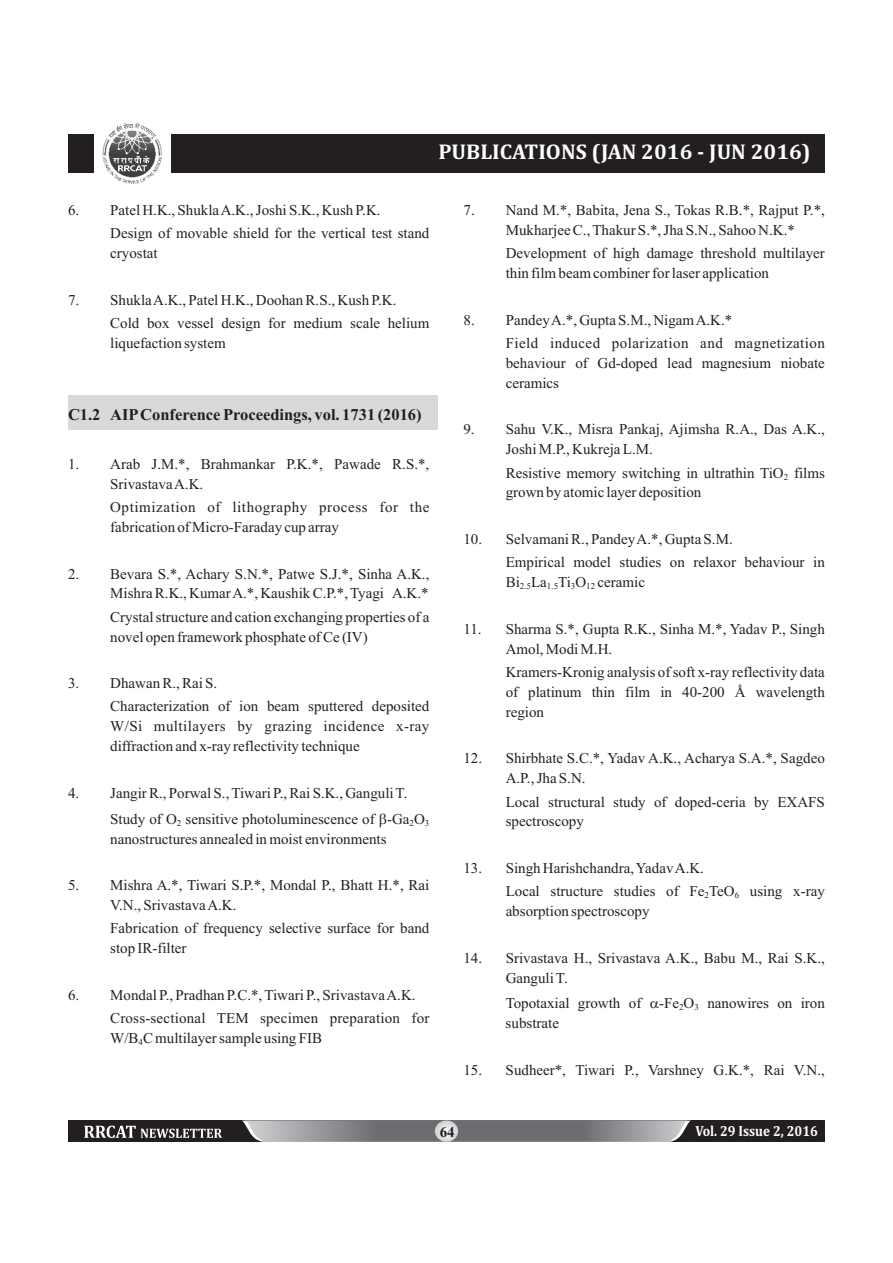
<style>
.page{position:relative;width:893px;height:1263px;background:#fff}
.page>*{position:absolute;margin:0;border:0;box-sizing:border-box;transform-origin:0 0}
.t1{font:700 21.6px "Cambria";color:#fff}
.t2{font:700 16.5px "Times New Roman";color:#231f20}
.t3{font:15px/20px "Times New Roman";color:#231f20}
.t4{font:15px/20px "Times New Roman";letter-spacing:.04em;color:#231f20}
.t5{font:15px/23.2px "Times New Roman";letter-spacing:.03em;color:#231f20}
.t6{font:700 15px "Times New Roman";color:#231f20}
.t7{font:700 14.85px "Cambria";color:#fff;scale:.89 1}
</style>
<div class="page">
<div style="left:68px;top:395px;width:369px;height:34px;background:#d8d9db"></div>
<div style="left:68px;top:134px;width:757px;height:38px;background:#231f20"></div>
<div style="left:68px;top:1120px;width:757px;height:22px;background:#231f20"></div>
<svg style="left:242px;top:1120px;width:449px;height:22px;background:#838487"></svg>
<svg style="left:435px;top:1120px;width:23px;height:22px"></svg>
<svg style="left:84px;top:1125px;width:138px;height:13px"></svg>
<div style="left:94px;top:122px;width:77px;height:62px;background:#fff"></div>
<img style="left:102px;top:122px;width:61px;height:62px">
<h1 class="t1" style="left:438px;top:143px;width:374px">PUBLICATIONS (JAN 2016 - JUN 2016)</h1>
<p class="t3" style="left:110px;top:200px;width:321px;line-height:23.2px;text-indent:-42px">6. Patel H.K., Shukla A.K., Joshi S.K., Kush P.K.<br>Design of movable shield for the vertical test stand</p>
<p class="t3" style="left:110px;top:245px;width:49px">cryostat</p>
<p class="t3" style="left:110px;top:289px;width:321px;line-height:23.2px;text-indent:-42px">7. Shukla A.K., Patel H.K., Doohan R.S., Kush P.K.<br>Cold box vessel design for medium scale helium</p>
<p class="t3" style="left:110px;top:334px;width:117px">liquefaction system</p>
<p class="t2" style="left:68px;top:408px;width:355px">C1.2 AIPConference Proceedings, vol. 1731 (2016)</p>
<p class="t3" style="left:110px;top:455px;width:321px;text-indent:-42px">1. Arab J.M.*, Brahmankar P.K.*, Pawade R.S.*,<br>Srivastava A.K.</p>
<p class="t4" style="left:110px;top:498px;width:321px">Optimization of lithography process for the fabrication of Micro-Faraday cup array</p>
<p class="t3" style="left:68px;top:565px;width:363px;text-align:right">2. Bevara S.*, Achary S.N.*, Patwe S.J.*, Sinha A.K.,<br>Mishra R.K., Kumar A.*, Kaushik C.P.*, Tyagi A.K.*</p>
<p class="t3" style="left:110px;top:608px;width:321px">Crystal structure and cation exchanging properties of a novel open framework phosphate of Ce (IV)</p>
<p class="t3" style="left:110px;top:673px;width:321px;line-height:23.2px;text-indent:-42px">3. Dhawan R., Rai S.<br>Characterization of ion beam sputtered deposited</p>
<p class="t3" style="left:110px;top:718px;width:321px">W/Si multilayers by grazing incidence x-ray diffraction and x-ray reflectivity technique</p>
<p class="t3" style="left:110px;top:781px;width:321px;line-height:25.7px;text-indent:-42px">4. Jangir R., Porwal S., Tiwari P., Rai S.K., Ganguli T.<br>Study of O<sub>2</sub> sensitive photoluminescence of -Ga<sub>2</sub>O<sub>3</sub></p>
<p class="t3" style="left:110px;top:830px;width:278px">nanostructures annealed in moist environments</p>
<p class="t3" style="left:110px;top:876px;width:321px;text-indent:-42px">5. Mishra A.*, Tiwari S.P.*, Mondal P., Bhatt H.*, Rai<br>V.N., Srivastava A.K.</p>
<p class="t3" style="left:110px;top:920px;width:321px">Fabrication of frequency selective surface for band stop IR-filter</p>
<p class="t3" style="left:110px;top:984px;width:321px;line-height:23.2px;text-indent:-42px">6. Mondal P., Pradhan P.C.*, Tiwari P., Srivastava A.K.<br>Cross-sectional TEM specimen preparation for</p>
<p class="t3" style="left:110px;top:1029px;width:213px">W/B<sub>4</sub>C multilayer sample using FIB</p>
<p class="t3" style="left:506px;top:201px;width:321px;text-indent:-42px">7. Nand M.*, Babita, Jena S., Tokas R.B.*, Rajput P.*,<br>Mukharjee C., Thakur S.*, Jha S.N., Sahoo N.K.*</p>
<p class="t3" style="left:506px;top:245px;width:321px">Development of high damage threshold multilayer thin film beam combiner for laser application</p>
<p class="t5" style="left:506px;top:309px;width:321px;text-indent:-42px">8. Pandey A.*, Gupta S.M., Nigam A.K.*<br>Field induced polarization and magnetization</p>
<p class="t3" style="left:506px;top:354px;width:321px">behaviour of Gd-doped lead magnesium niobate ceramics</p>
<p class="t3" style="left:506px;top:421px;width:321px;text-indent:-42px">9. Sahu V.K., Misra Pankaj, Ajimsha R.A., Das A.K.,<br>Joshi M.P., Kukreja L.M.</p>
<p class="t3" style="left:506px;top:464px;width:321px">Resistive memory switching in ultrathin TiO<sub>2</sub> films grown by atomic layer deposition</p>
<p class="t3" style="left:506px;top:529px;width:321px;line-height:23.2px;text-indent:-42px">10. Selvamani R., Pandey A.*, Gupta S.M.<br>Empirical model studies on relaxor behaviour in</p>
<p class="t3" style="left:506px;top:574px;width:141px">Bi<sub>2.5</sub>La<sub>1.5</sub>Ti<sub>3</sub>O<sub>12</sub> ceramic</p>
<p class="t3" style="left:506px;top:620px;width:321px;text-indent:-42px">11. Sharma S.*, Gupta R.K., Sinha M.*, Yadav P., Singh<br>Amol, Modi M.H.</p>
<p class="t3" style="left:506px;top:663px;width:321px;text-align:justify">Kramers-Kronig analysis of soft x-ray reflectivity data of platinum thin film in 40-200 Å wavelength region</p>
<p class="t3" style="left:506px;top:750px;width:321px;text-indent:-42px">12. Shirbhate S.C.*, Yadav A.K., Acharya S.A.*, Sagdeo<br>A.P., Jha S.N.</p>
<p class="t3" style="left:506px;top:793px;width:321px">Local structural study of doped-ceria by EXAFS spectroscopy</p>
<p class="t3" style="left:506px;top:858px;width:321px;line-height:23.2px;text-indent:-42px">13. Singh Harishchandra, Yadav A.K.<br>Local structure studies of Fe<sub>2</sub>TeO<sub>6</sub> using x-ray</p>
<p class="t3" style="left:506px;top:902px;width:145px">absorption spectroscopy</p>
<p class="t3" style="left:506px;top:949px;width:321px;text-indent:-42px">14. Srivastava H., Srivastava A.K., Babu M., Rai S.K.,<br>Ganguli T.</p>
<p class="t3" style="left:506px;top:995px;width:321px">Topotaxial growth of -Fe<sub>2</sub>O<sub>3</sub> nanowires on iron substrate</p>
<p class="t3" style="left:463px;top:1061px;width:363px">15. Sudheer*, Tiwari P., Varshney G.K.*, Rai V.N.,</p>
<p class="t6" style="left:440px;top:1127px;width:16px">64</p>
<p class="t7" style="left:695px;top:1124px;width:139px">Vol. 29 Issue 2, 2016</p>
</div>
